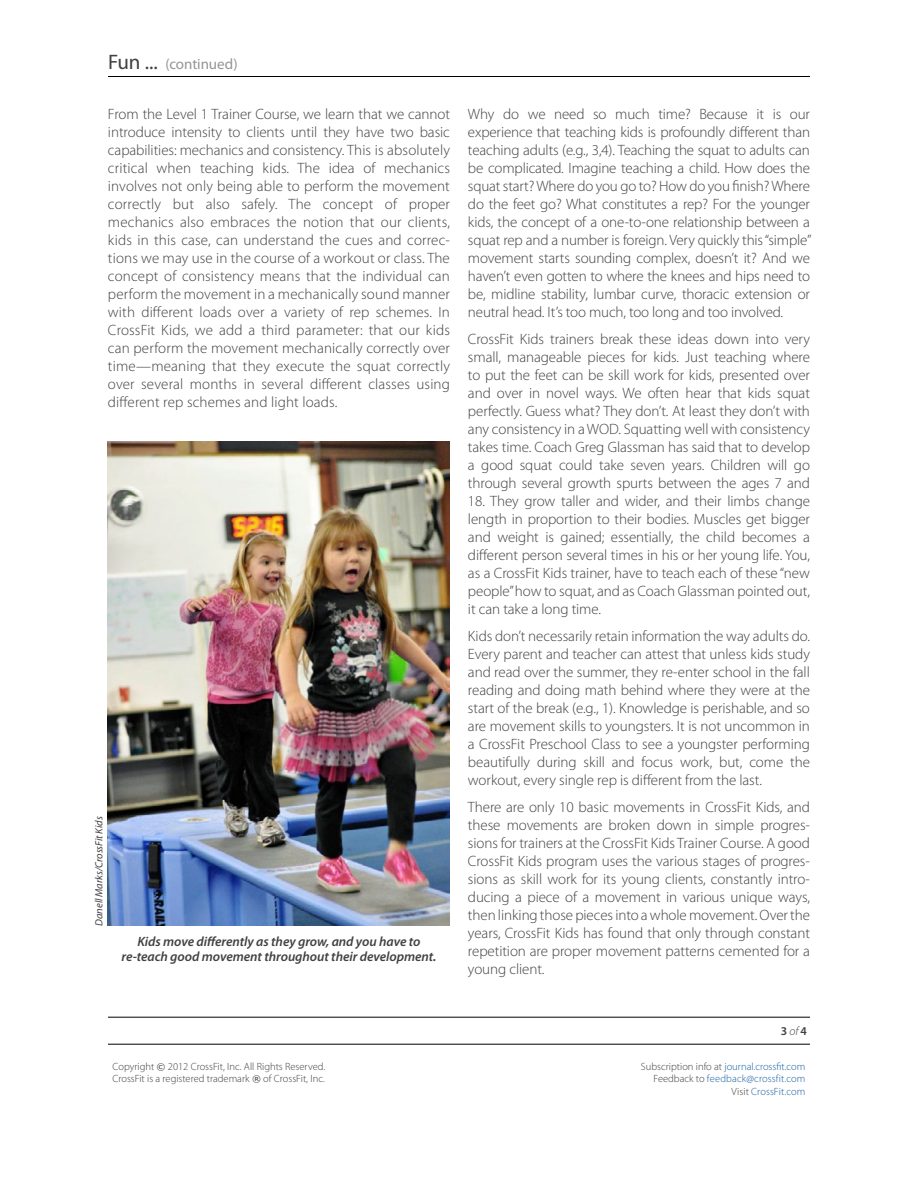
<style>
.page{position:relative;width:918px;height:1188px;background:#fff}
.page>*{position:absolute;margin:0;border:0;box-sizing:border-box;transform-origin:0 0}
.t1{font:300 15px/18px "Myriad Pro";letter-spacing:-.005em;color:#414042;text-align:justify}
.t2{font:15px "Myriad Pro";letter-spacing:-.005em;color:#939598}
.t3{font:italic 600 13.5px/15px "Myriad Pro";letter-spacing:-.005em;color:#414042;text-align:center}
.t4{font:600 12px "Myriad Pro";color:#414042}
.t5{font:300 10.5px/12.6px "Myriad Pro";color:#414042}
.t6{font:300 10.5px/12.6px "Myriad Pro";color:#175ea5;text-align:right}
.t7{font:italic 10.5px "Myriad Pro";letter-spacing:-.005em;color:#414042}
.s1{font-size:21px;color:#414042}
.s2{font-weight:300;font-style:italic}
.s3{font-family:"Verdana";font-weight:400;font-size:9px}
.s4{color:#414042}
</style>
<div class="page">
<hr style="left:108px;top:76px;width:702px;height:1px;background:#000">
<hr style="left:108px;top:1017px;width:702px;height:1px;background:#000">
<hr style="left:108px;top:1044px;width:702px;height:1px;background:#000">
<img style="left:108px;top:441px;width:342px;height:484px">
<p class="t2" style="left:108px;top:56px;width:131px"><span class="s1">Fun ...</span> (continued)</p>
<p class="t1" style="left:108px;top:106px;width:344px">From the Level 1 Trainer Course, we learn that we cannot introduce intensity to clients until they have two basic capabilities: mechanics and consistency. This is absolutely critical when teaching kids. The idea of mechanics involves not only being able to perform the movement correctly but also safely. The concept of proper mechanics also embraces the notion that our clients, kids in this case, can understand the cues and correc&shy;tions we may use in the course of a workout or class. The concept of consistency means that the individual can perform the movement in a mechanically sound manner with different loads over a variety of rep schemes. In CrossFit Kids, we add a third parameter: that our kids can perform the movement mechanically correctly over time—meaning that they execute the squat correctly over several months in several different classes using different rep schemes and light loads.</p>
<p class="t1" style="left:468px;top:106px;width:345px">Why do we need so much time? Because it is our experience that teaching kids is profoundly different than teaching adults (e.g., 3,4). Teaching the squat to adults can be complicated. Imagine teaching a child. How does the squat start? Where do you go to? How do you finish? Where do the feet go? What constitutes a rep? For the younger kids, the concept of a one-to-one relationship between a squat rep and a number is foreign. Very quickly this “simple” movement starts sounding complex, doesn’t it? And we haven’t even gotten to where the knees and hips need to be, midline stability, lumbar curve, thoracic extension or neutral head. It’s too much, too long and too involved.</p>
<p class="t1" style="left:468px;top:331px;width:344px">CrossFit Kids trainers break these ideas down into very small, manageable pieces for kids. Just teaching where to put the feet can be skill work for kids, presented over and over in novel ways. We often hear that kids squat perfectly. Guess what? They don’t. At least they don’t with any consistency in a WOD. Squatting well with consistency takes time. Coach Greg Glassman has said that to develop a good squat could take seven years. Children will go through several growth spurts between the ages 7 and</p>
<p class="t1" style="left:468px;top:493px;width:344px">18. They grow taller and wider, and their limbs change length in proportion to their bodies. Muscles get bigger and weight is gained; essentially, the child becomes a different person several times in his or her young life. You, as a CrossFit Kids trainer, have to teach each of these “new people” how to squat, and as Coach Glassman pointed out, it can take a long time.</p>
<p class="t1" style="left:468px;top:628px;width:344px">Kids don’t necessarily retain information the way adults do.<br>Every parent and teacher can attest that unless kids study and read over the summer, they re-enter school in the fall reading and doing math behind where they were at the start of the break (e.g., 1). Knowledge is perishable, and so are movement skills to youngsters. It is not uncommon in a CrossFit Preschool Class to see a youngster performing beautifully during skill and focus work, but, come the workout, every single rep is different from the last.</p>
<p class="t1" style="left:468px;top:799px;width:344px">There are only 10 basic movements in CrossFit Kids, and these movements are broken down in simple progres&shy;sions for trainers at the CrossFit Kids Trainer Course. A good CrossFit Kids program uses the various stages of progres&shy;sions as skill work for its young clients, constantly intro&shy;ducing a piece of a movement in various unique ways, then linking those pieces into a whole movement. Over the years, CrossFit Kids has found that only through constant repetition are proper movement patterns cemented for a young client.</p>
<p class="t7" style="left:93px;top:926px;width:111px;rotate:-90deg">Danell Marks/CrossFit Kids</p>
<p class="t3" style="left:122px;top:935px;width:316px">Kids move differently as they grow, and you have to re-teach good movement throughout their development.</p>
<p class="t4" style="left:781px;top:1024px;width:28px">3 <span class="s2">of</span> 4</p>
<p class="t5" style="left:112px;top:1060px;width:214px">Copyright <span class="s3">©</span> 2012 CrossFit, Inc. All Rights Reserved.<br>CrossFit is a registered trademark <span class="s3">®</span> of CrossFit, Inc.</p>
<p class="t6" style="left:641px;top:1060px;width:166px"><span class="s4">Subscription info at</span> journal.crossfit.com<br><span class="s4">Feedback to</span> feedback@crossfit.com<br><span class="s4">Visit</span> CrossFit.com</p>
</div>
